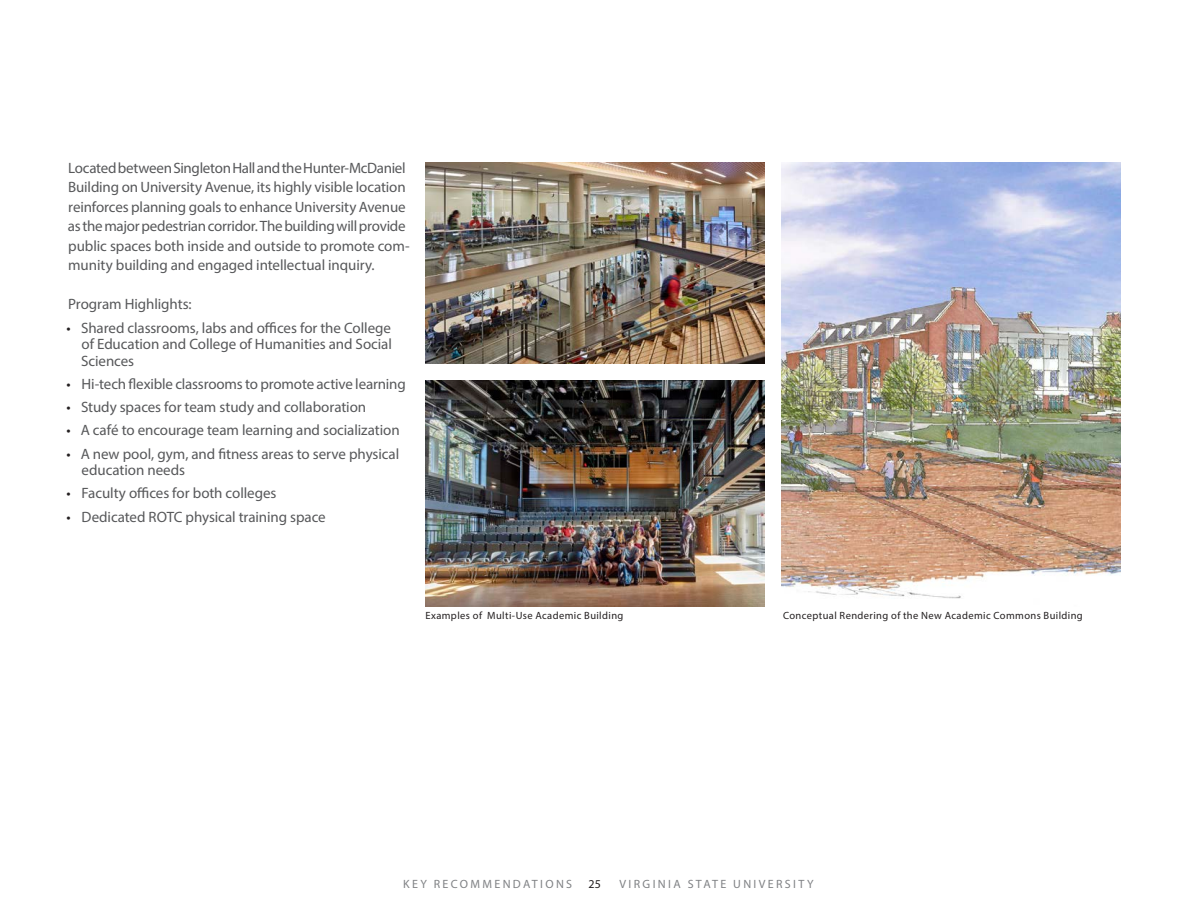
<style>
.page{position:relative;width:1188px;height:918px;background:#fff}
.page>*{position:absolute;margin:0;border:0;box-sizing:border-box;transform-origin:0 0}
.Body{font:15px/19.5px "Myriad Pro";letter-spacing:-.01em;color:#57585a}
.t1{font:12px "Myriad Pro";letter-spacing:.195em;color:#808285}
.t2{font:12px "Myriad Pro";color:#231f20}
.Captions{font:10.5px "Myriad Pro";letter-spacing:.04em;color:#231f20}
.s1{color:#231f20}
</style>
<div class="page">
<img style="left:425px;top:162px;width:339px;height:202px">
<img style="left:425px;top:380px;width:339px;height:227px">
<img style="left:782px;top:162px;width:338px;height:437px">
<p class="Body" style="left:68px;top:158px;width:343px">Located between Singleton Hall and the Hunter-McDaniel Building on University Avenue, its highly visible location reinforces planning goals to enhance University Avenue as the major pedestrian corridor. The building will provide public spaces both inside and outside to promote com&shy;munity building and engaged intellectual inquiry.</p>
<p class="Body" style="left:68px;top:294px;width:125px">Program Highlights:</p>
<p class="Body" style="left:81px;top:319px;width:312px;line-height:16.5px;text-align:justify;text-indent:-15px"><span class="s1">•</span> Shared classrooms, labs and offices for the College of Education and College of Humanities and Social Sciences</p>
<p class="Body" style="left:66px;top:374px;width:341px"><span class="s1">•</span> Hi-tech flexible classrooms to promote active learning</p>
<p class="Body" style="left:66px;top:397px;width:301px"><span class="s1">•</span> Study spaces for team study and collaboration</p>
<p class="Body" style="left:66px;top:420px;width:335px"><span class="s1">•</span> A café to encourage team learning and socialization</p>
<p class="Body" style="left:82px;top:445px;width:319px;line-height:16.5px;text-indent:-15px"><span class="s1">•</span> A new pool, gym, and fitness areas to serve physical education needs</p>
<p class="Body" style="left:66px;top:483px;width:212px"><span class="s1">•</span> Faculty offices for both colleges</p>
<p class="Body" style="left:66px;top:507px;width:261px"><span class="s1">•</span> Dedicated ROTC physical training space</p>
<p class="Captions" style="left:425px;top:609px;width:200px">Examples of Multi-Use Academic Building</p>
<p class="Captions" style="left:783px;top:609px;width:301px">Conceptual Rendering of the New Academic Commons Building</p>
<p class="t1" style="left:403px;top:876px;width:170px">KEY RECOMMENDATIONS</p>
<p class="t2" style="left:589px;top:876px;width:14px">25</p>
<p class="t1" style="left:620px;top:876px;width:195px">VIRGINIA STATE UNIVERSITY</p>
</div>
